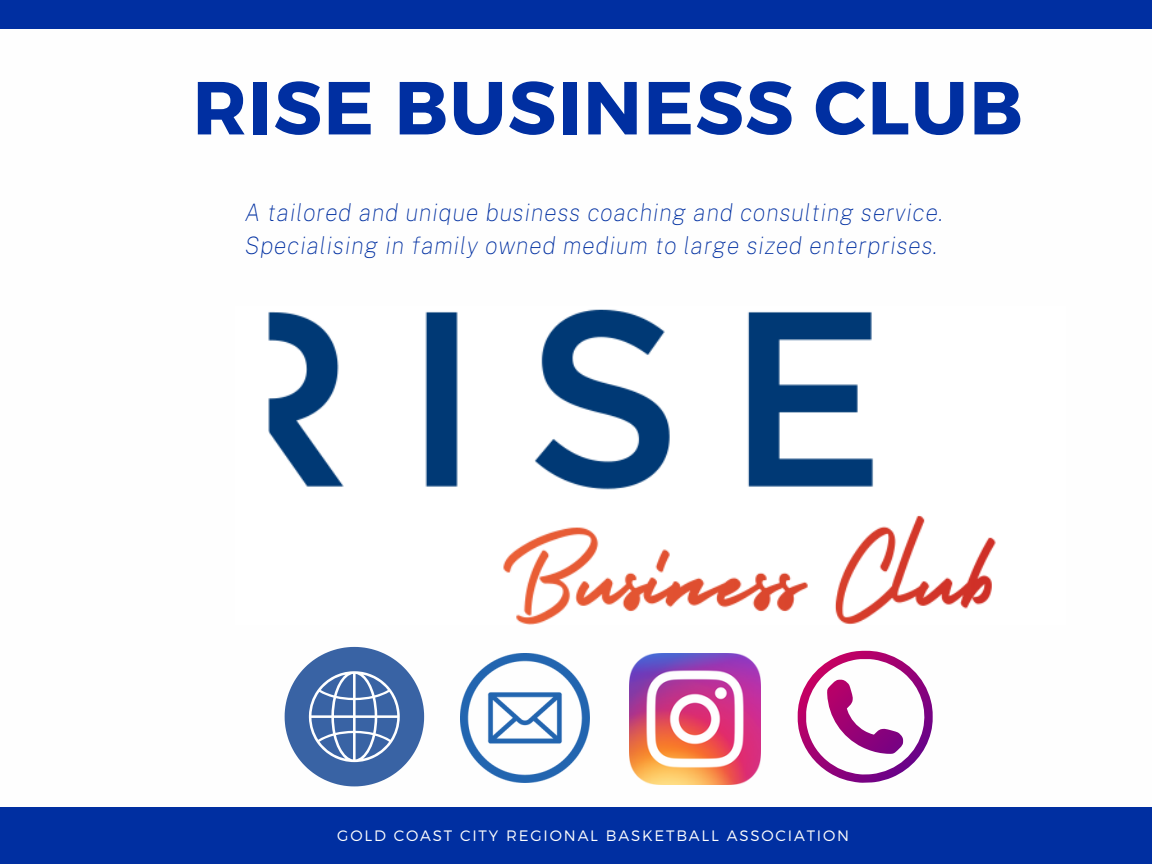
<style>
.page{position:relative;width:1152px;height:864px;background:#fff}
.page>*{position:absolute;margin:0;border:0;box-sizing:border-box;transform-origin:0 0}
.t1{font:700 75px "Montserrat";letter-spacing:.02em;color:#002fa1}
.t2{font:italic 100 24px/32.7px "Public Sans";letter-spacing:.02em;color:#002fa1}
.t3{font:300 15.15px "Montserrat";letter-spacing:.12em;color:#fefefe}
</style>
<div class="page">
<div style="left:0;top:807px;width:1152px;height:56px;background:#002fa1"></div>
<div style="left:0;top:0;width:1152px;height:28px;background:#002fa1"></div>
<svg style="left:285px;top:647px;width:139px;height:139px"></svg>
<svg style="left:798px;top:651px;width:135px;height:132px"></svg>
<img style="left:460px;top:654px;width:130px;height:129px">
<img style="left:268px;top:309px;width:728px;height:316px">
<img style="left:630px;top:654px;width:130px;height:130px">
<h1 class="t1" style="left:193px;top:59px;width:832px">RISE BUSINESS CLUB</h1>
<p class="t2" style="left:245px;top:196px;width:700px">A tailored and unique business coaching and consulting service.<br>Specialising in family owned medium to large sized enterprises.</p>
<p class="t3" style="left:337px;top:826px;width:513px">GOLD COAST CITY REGIONAL BASKETBALL ASSOCIATION</p>
</div>
